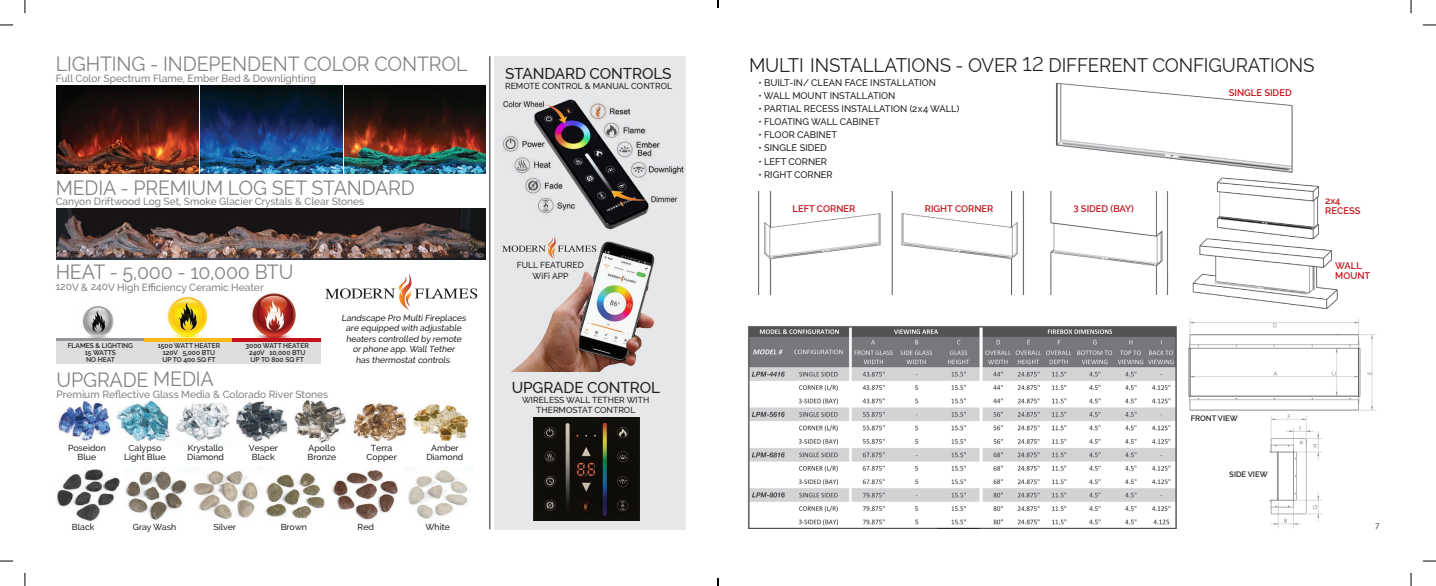
<style>
.page{position:relative;width:1436px;height:586px;background:#fff}
.page>*{position:absolute;margin:0;border:0;box-sizing:border-box;transform-origin:0 0}
.t1{font:20.12px "Raleway";letter-spacing:-.01em;color:#808285}
.t2{font:19.25px "Raleway";letter-spacing:-.01em;color:#231f20}
.t3{font:500 15.75px "Raleway";letter-spacing:-.01em;color:#231f20}
.t4{font:500 10.5px "Raleway";color:#808285}
.t5{font:500 10.5px "Raleway";color:#808285;scale:.96 1}
.t6{font:500 9.62px "Raleway";color:#231f20}
.t7{font:600 9.62px "Raleway";color:#c4121a}
.t8{font:500 8.75px/10.5px "Raleway";color:#231f20;text-align:center}
.t9{font:600 7.88px "Raleway";color:#231f20}
.t10{font:7.88px "Raleway";color:#231f20}
.t11{font:600 7px "Raleway";color:#231f20;scale:.95 1}
.s1{font-weight:300;font-size:24.5px}
</style>
<div class="page">
<img style="left:748px;top:325px;width:429px;height:203px">
<img style="left:1188px;top:318px;width:188px;height:93px">
<img style="left:1269px;top:414px;width:53px;height:114px">
<img style="left:1056px;top:83px;width:237px;height:90px">
<img style="left:758px;top:191px;width:411px;height:103px">
<img style="left:1192px;top:240px;width:146px;height:69px">
<img style="left:1205px;top:177px;width:120px;height:66px">
<img style="left:56px;top:469px;width:64px;height:52px">
<img style="left:125px;top:471px;width:62px;height:50px">
<img style="left:193px;top:470px;width:132px;height:50px">
<img style="left:332px;top:470px;width:66px;height:50px">
<img style="left:408px;top:470px;width:62px;height:49px">
<img style="left:58px;top:401px;width:53px;height:40px">
<img style="left:116px;top:400px;width:54px;height:42px">
<img style="left:176px;top:402px;width:54px;height:39px">
<img style="left:294px;top:400px;width:53px;height:44px">
<img style="left:235px;top:401px;width:53px;height:41px">
<img style="left:353px;top:401px;width:116px;height:41px">
<hr style="left:490px;top:56px;width:1px;height:473px;background:#231f20">
<img style="left:56px;top:85px;width:142px;height:88px">
<img style="left:200px;top:85px;width:142px;height:88px">
<img style="left:344px;top:85px;width:141px;height:88px">
<div style="left:494px;top:56px;width:192px;height:473px;background:#e6e7e9"></div>
<img style="left:512px;top:241px;width:143px;height:130px">
<img style="left:533px;top:417px;width:107px;height:103px">
<img style="left:167px;top:296px;width:42px;height:42px">
<img style="left:82px;top:306px;width:32px;height:32px">
<hr style="left:56px;top:338px;width:89px;height:3px;background:#939598">
<div style="left:56px;top:341px;width:265px;height:22px;background:#dcdddf"></div>
<img style="left:251px;top:293px;width:45px;height:45px">
<hr style="left:145px;top:338px;width:88px;height:3px;background:#fcb814">
<hr style="left:233px;top:338px;width:88px;height:3px;background:#c4121a">
<img style="left:503px;top:99px;width:181px;height:131px">
<img style="left:56px;top:208px;width:429px;height:51px">
<svg style="left:502px;top:236px;width:94px;height:23px"></svg>
<svg style="left:325px;top:273px;width:152px;height:37px"></svg>
<svg style="left:0;top:24px;width:13px;height:2px"></svg>
<svg style="left:1423px;top:24px;width:13px;height:2px"></svg>
<svg style="left:0;top:560px;width:13px;height:1px"></svg>
<svg style="left:1423px;top:560px;width:13px;height:1px"></svg>
<svg style="left:24px;top:0;width:2px;height:13px"></svg>
<svg style="left:24px;top:572px;width:2px;height:13px"></svg>
<svg style="left:1410px;top:0;width:2px;height:13px"></svg>
<svg style="left:1410px;top:572px;width:2px;height:13px"></svg>
<svg style="left:717px;top:0;width:2px;height:8px"></svg>
<svg style="left:717px;top:578px;width:2px;height:7px"></svg>
<p class="t1" style="left:56px;top:52px;width:413px">LIGHTING - INDEPENDENT COLOR CONTROL</p>
<p class="t4" style="left:56px;top:72px;width:262px">Full Color Spectrum Flame, Ember Bed &amp; Downlighting</p>
<p class="t1" style="left:56px;top:176px;width:361px">MEDIA - PREMIUM LOG SET STANDARD</p>
<p class="t5" style="left:56px;top:195px;width:323px">Canyon Driftwood Log Set, Smoke Glacier Crystals &amp; Clear Stones</p>
<p class="t1" style="left:56px;top:259px;width:239px">HEAT - 5,000 - 10,000 BTU</p>
<p class="t4" style="left:56px;top:281px;width:209px">120V &amp; 240V High Efficiency Ceramic Heater</p>
<p class="t11" style="left:68px;top:341px;width:70px">FLAMES &amp; LIGHTING</p>
<p class="t11" style="left:85px;top:348px;width:34px">15 WATTS</p>
<p class="t11" style="left:86px;top:355px;width:32px">NO HEAT</p>
<p class="t11" style="left:158px;top:341px;width:67px">1500 WATT HEATER</p>
<p class="t11" style="left:163px;top:348px;width:57px">120V 5,000 BTU</p>
<p class="t11" style="left:163px;top:355px;width:57px">UP TO 400 SQ FT</p>
<p class="t11" style="left:246px;top:341px;width:68px">3000 WATT HEATER</p>
<p class="t11" style="left:249px;top:348px;width:61px">240V 10,000 BTU</p>
<p class="t11" style="left:251px;top:355px;width:58px">UP TO 800 SQ FT</p>
<p class="t1" style="left:57px;top:368px;width:159px">UPGRADE MEDIA</p>
<p class="t4" style="left:57px;top:388px;width:273px">Premium Reflective Glass Media &amp; Colorado River Stones</p>
<p class="t8" style="left:341px;top:312px;width:127px">Landscape Pro Multi Fireplaces are equipped with adjustable</p>
<p class="t8" style="left:346px;top:333px;width:118px">heaters controlled by remote</p>
<p class="t8" style="left:353px;top:344px;width:105px">or phone app.WallTether</p>
<p class="t8" style="left:356px;top:354px;width:99px">has thermostat controls.</p>
<p class="t8" style="left:68px;top:443px;width:39px">Poseidon</p>
<p class="t8" style="left:78px;top:451px;width:20px">Blue</p>
<p class="t8" style="left:128px;top:443px;width:34px">Calypso</p>
<p class="t8" style="left:124px;top:451px;width:43px">Light Blue</p>
<p class="t8" style="left:188px;top:443px;width:37px">Krystallo</p>
<p class="t8" style="left:187px;top:451px;width:39px">Diamond</p>
<p class="t8" style="left:249px;top:442px;width:31px">Vesper</p>
<p class="t8" style="left:252px;top:451px;width:24px">Black</p>
<p class="t8" style="left:309px;top:443px;width:28px">Apollo</p>
<p class="t8" style="left:308px;top:451px;width:30px">Bronze</p>
<p class="t8" style="left:371px;top:443px;width:23px">Terra</p>
<p class="t8" style="left:367px;top:451px;width:32px">Copper</p>
<p class="t8" style="left:431px;top:443px;width:29px">Amber</p>
<p class="t8" style="left:426px;top:451px;width:39px">Diamond</p>
<p class="t8" style="left:72px;top:521px;width:24px">Black</p>
<p class="t8" style="left:133px;top:521px;width:45px">Gray Wash</p>
<p class="t8" style="left:213px;top:521px;width:24px">Silver</p>
<p class="t8" style="left:281px;top:521px;width:28px">Brown</p>
<p class="t8" style="left:358px;top:521px;width:18px">Red</p>
<p class="t8" style="left:425px;top:521px;width:26px">White</p>
<p class="t3" style="left:505px;top:64px;width:168px">STANDARD CONTROLS</p>
<p class="t8" style="left:505px;top:81px;width:168px">REMOTE CONTROL &amp; MANUAL CONTROL</p>
<p class="t8" style="left:517px;top:260px;width:69px">FULL FEATURED</p>
<p class="t8" style="left:533px;top:270px;width:37px">WiFi APP</p>
<p class="t3" style="left:512px;top:378px;width:150px">UPGRADE CONTROL</p>
<p class="t8" style="left:522px;top:395px;width:129px">WIRELESS WALL TETHER WITH</p>
<p class="t8" style="left:536px;top:404px;width:101px">THERMOSTAT CONTROL</p>
<p class="t2" style="left:749px;top:54px;width:567px">MULTI INSTALLATIONS - OVER <span class="s1">12</span> DIFFERENT CONFIGURATIONS</p>
<p class="t6" style="left:758px;top:77px;width:179px">• BUILT-IN/ CLEAN FACE INSTALLATION</p>
<p class="t6" style="left:758px;top:90px;width:139px">• WALL MOUNT INSTALLATION</p>
<p class="t6" style="left:758px;top:103px;width:203px">• PARTIAL RECESS INSTALLATION (2x4 WALL)</p>
<p class="t6" style="left:758px;top:116px;width:123px">• FLOATING WALL CABINET</p>
<p class="t6" style="left:758px;top:129px;width:80px">• FLOOR CABINET</p>
<p class="t6" style="left:758px;top:142px;width:70px">• SINGLE SIDED</p>
<p class="t6" style="left:758px;top:155px;width:70px">• LEFT CORNER</p>
<p class="t6" style="left:758px;top:169px;width:76px">• RIGHT CORNER</p>
<p class="t7" style="left:1229px;top:87px;width:64px">SINGLE SIDED</p>
<p class="t7" style="left:792px;top:203px;width:64px">LEFT CORNER</p>
<p class="t7" style="left:925px;top:203px;width:70px">RIGHT CORNER</p>
<p class="t7" style="left:1073px;top:203px;width:62px">3 SIDED (BAY)</p>
<p class="t7" style="left:1325px;top:195px;width:17px">2x4</p>
<p class="t7" style="left:1325px;top:205px;width:37px">RECESS</p>
<p class="t7" style="left:1335px;top:260px;width:28px">WALL</p>
<p class="t7" style="left:1335px;top:270px;width:37px">MOUNT</p>
<p class="t9" style="left:1191px;top:413px;width:49px">FRONT VIEW</p>
<p class="t9" style="left:1229px;top:469px;width:40px">SIDE VIEW</p>
<p class="t10" style="left:1375px;top:520px;width:6px">7</p>
</div>
